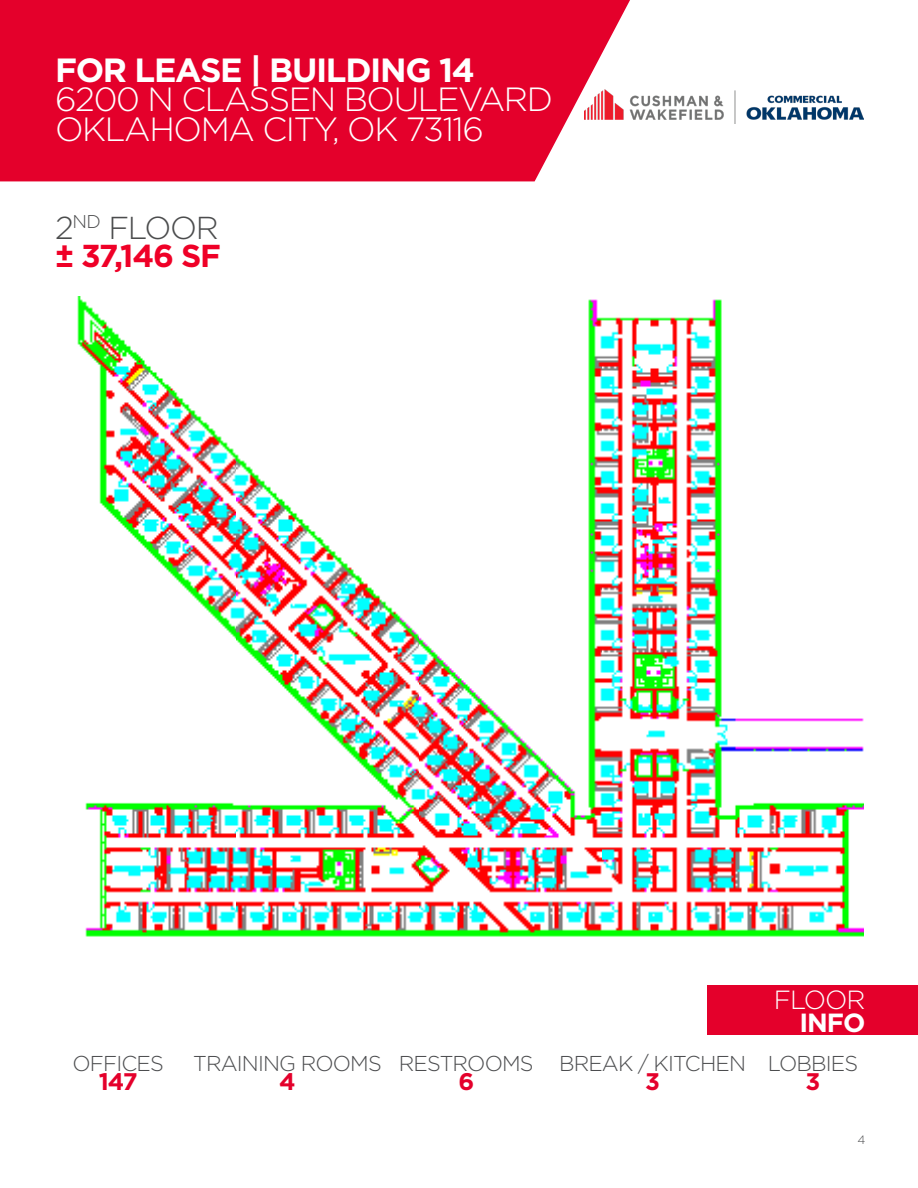
<style>
.page{position:relative;width:918px;height:1188px;background:#fff}
.page>*{position:absolute;margin:0;border:0;box-sizing:border-box;transform-origin:0 0}
.t1{font:300 33.6px "Gotham";letter-spacing:-.04em;color:#fff}
.t2{font:700 33.6px "Gotham";letter-spacing:-.04em;color:#fff}
.t3{font:700 31.65px "Gotham";letter-spacing:-.04em;color:#ef0027}
.t4{font:300 31.65px "Gotham";letter-spacing:-.04em;color:#4b4c4d}
.t5{font:300 26.25px "Gotham";letter-spacing:-.04em;color:#fff}
.t6{font:700 26.25px "Gotham";color:#fff}
.t7{font:700 24px "Gotham";color:#e4002b}
.t8{font:300 21.45px "Gotham";letter-spacing:-.04em;color:#4c4d4f}
.t9{font:300 12px "Gotham";color:#4c4d4f}
</style>
<div class="page">
<img style="left:77px;top:297px;width:787px;height:640px">
<div style="left:0;top:0;width:630px;height:181px;background:#e4002b"></div>
<img style="left:585px;top:89px;width:279px;height:34px">
<div style="left:707px;top:985px;width:211px;height:49px;background:#e4002b"></div>
<p class="t2" style="left:55px;top:48px;width:421px">FOR LEASE | BUILDING 14</p>
<p class="t1" style="left:55px;top:78px;width:499px">6200 N CLASSEN BOULEVARD</p>
<p class="t1" style="left:55px;top:108px;width:430px">OKLAHOMA CITY, OK 73116</p>
<p class="t4" style="left:55px;top:208px;width:165px">2<sup>ND</sup> FLOOR</p>
<p class="t3" style="left:55px;top:235px;width:167px">± 37,146 SF</p>
<p class="t8" style="left:72px;top:1050px;width:93px">OFFICES</p>
<p class="t7" style="left:99px;top:1065px;width:40px">147</p>
<p class="t8" style="left:193px;top:1050px;width:190px">TRAINING ROOMS</p>
<p class="t7" style="left:279px;top:1065px;width:18px">4</p>
<p class="t8" style="left:399px;top:1050px;width:136px">RESTROOMS</p>
<p class="t7" style="left:458px;top:1065px;width:17px">6</p>
<p class="t8" style="left:559px;top:1050px;width:188px">BREAK / KITCHEN</p>
<p class="t7" style="left:645px;top:1065px;width:16px">3</p>
<p class="t5" style="left:774px;top:983px;width:93px">FLOOR</p>
<p class="t6" style="left:799px;top:1005px;width:67px">INFO</p>
<p class="t8" style="left:768px;top:1050px;width:92px">LOBBIES</p>
<p class="t7" style="left:806px;top:1065px;width:16px">3</p>
<p class="t9" style="left:857px;top:1132px;width:9px">4</p>
</div>
